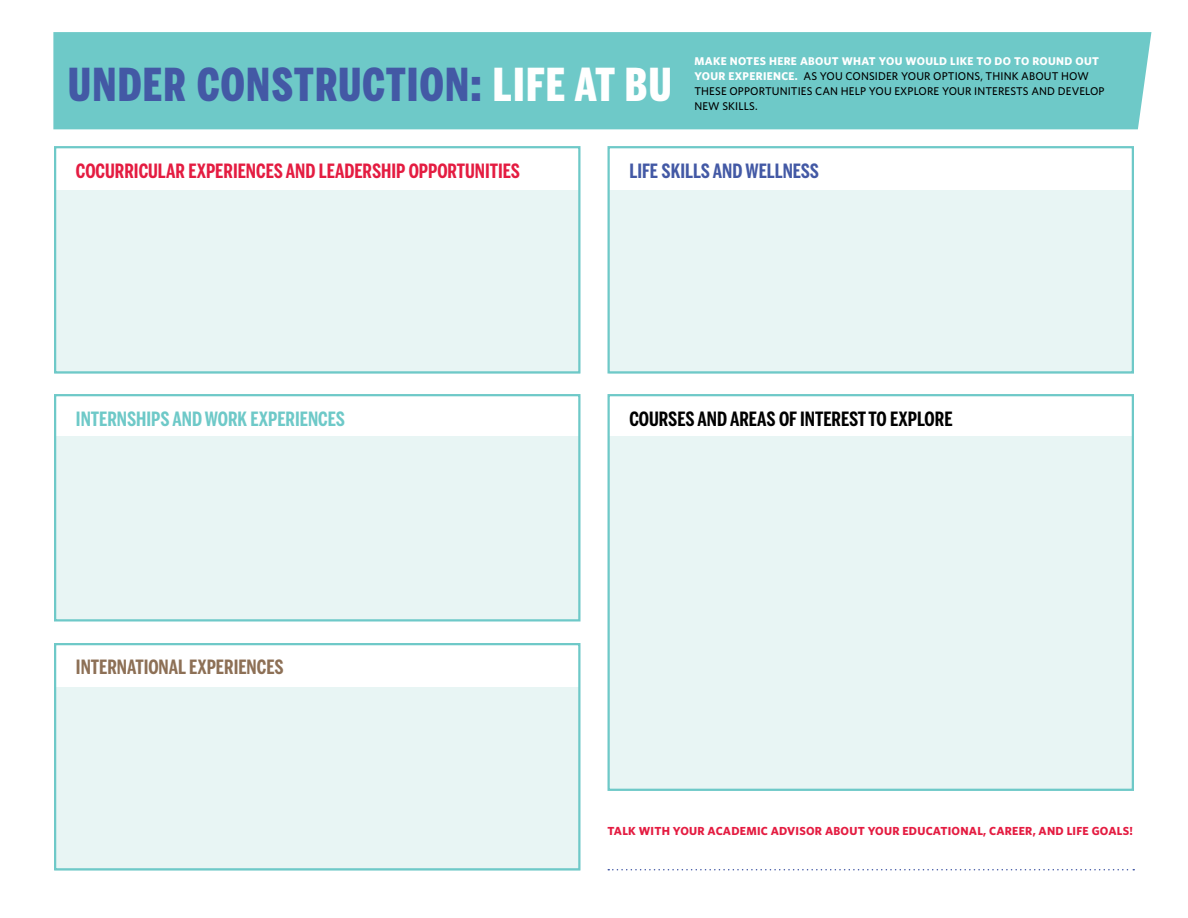
<style>
.page{position:relative;width:1188px;height:918px;background:#fff}
.page>*{position:absolute;margin:0;border:0;box-sizing:border-box;transform-origin:0 0}
.t1{font:900 45px "Benton Sans Compressed";letter-spacing:.03em;color:#4359a5}
.t2{font:700 19.5px "Benton Sans Compressed";color:#e41c41}
.t3{font:700 19.5px "Benton Sans Compressed";color:#000}
.t4{font:700 19.5px "Benton Sans Compressed";color:#6ec9c8}
.t5{font:700 19.5px "Benton Sans Compressed";color:#8d7056}
.t6{font:700 19.5px "Benton Sans Compressed";color:#4359a5}
.t7{font:700 11.7px "Whitney";letter-spacing:.02em;color:#e41c41}
.t8{font:500 11.25px/15px "Whitney";letter-spacing:.01em;color:#000}
.s1{color:#fff}
.s2{font-weight:700;color:#fff}
</style>
<div class="page">
<div style="left:55px;top:190px;width:525px;height:184px;background:#e8f5f4"></div>
<div style="left:609px;top:190px;width:525px;height:184px;background:#e8f5f4"></div>
<div style="left:609px;top:436px;width:525px;height:355px;background:#e8f5f4"></div>
<div style="left:55px;top:436px;width:525px;height:184px;background:#e8f5f4"></div>
<div style="left:55px;top:687px;width:525px;height:183px;background:#e8f5f4"></div>
<div style="left:53px;top:32px;width:1098px;height:97px;background:#6ec9c8"></div>
<div style="left:54px;top:146px;width:526px;height:228px;border:2px solid #6ec9c8"></div>
<div style="left:608px;top:146px;width:526px;height:228px;border:2px solid #6ec9c8"></div>
<div style="left:608px;top:394px;width:526px;height:397px;border:2px solid #6ec9c8"></div>
<div style="left:54px;top:394px;width:526px;height:228px;border:2px solid #6ec9c8"></div>
<div style="left:54px;top:643px;width:526px;height:227px;border:2px solid #6ec9c8"></div>
<svg style="left:608px;top:869px;width:526px;height:1px"></svg>
<h1 class="t1" style="left:68px;top:56px;width:605px">UNDER CONSTRUCTION: <span class="s1">LIFE AT BU</span></h1>
<p class="t8" style="left:694px;top:53px;width:412px"><span class="s2">MAKE NOTES HERE ABOUT WHAT YOU WOULD LIKE TO DO TO ROUND OUT YOUR EXPERIENCE.</span> AS YOU CONSIDER YOUR OPTIONS, THINK ABOUT HOW THESE OPPORTUNITIES CAN HELP YOU EXPLORE YOUR INTERESTS AND DEVELOP NEW SKILLS.</p>
<h2 class="t2" style="left:76px;top:159px;width:446px">COCURRICULAR EXPERIENCES AND LEADERSHIP OPPORTUNITIES</h2>
<h2 class="t6" style="left:629px;top:159px;width:191px">LIFE SKILLS AND WELLNESS</h2>
<h2 class="t4" style="left:76px;top:407px;width:271px">INTERNSHIPS AND WORK EXPERIENCES</h2>
<h2 class="t5" style="left:76px;top:655px;width:209px">INTERNATIONAL EXPERIENCES</h2>
<h2 class="t3" style="left:629px;top:407px;width:325px">COURSES AND AREAS OF INTEREST TO EXPLORE</h2>
<p class="t7" style="left:608px;top:823px;width:527px">TALK WITH YOUR ACADEMIC ADVISOR ABOUT YOUR EDUCATIONAL, CAREER, AND LIFE GOALS!</p>
</div>
